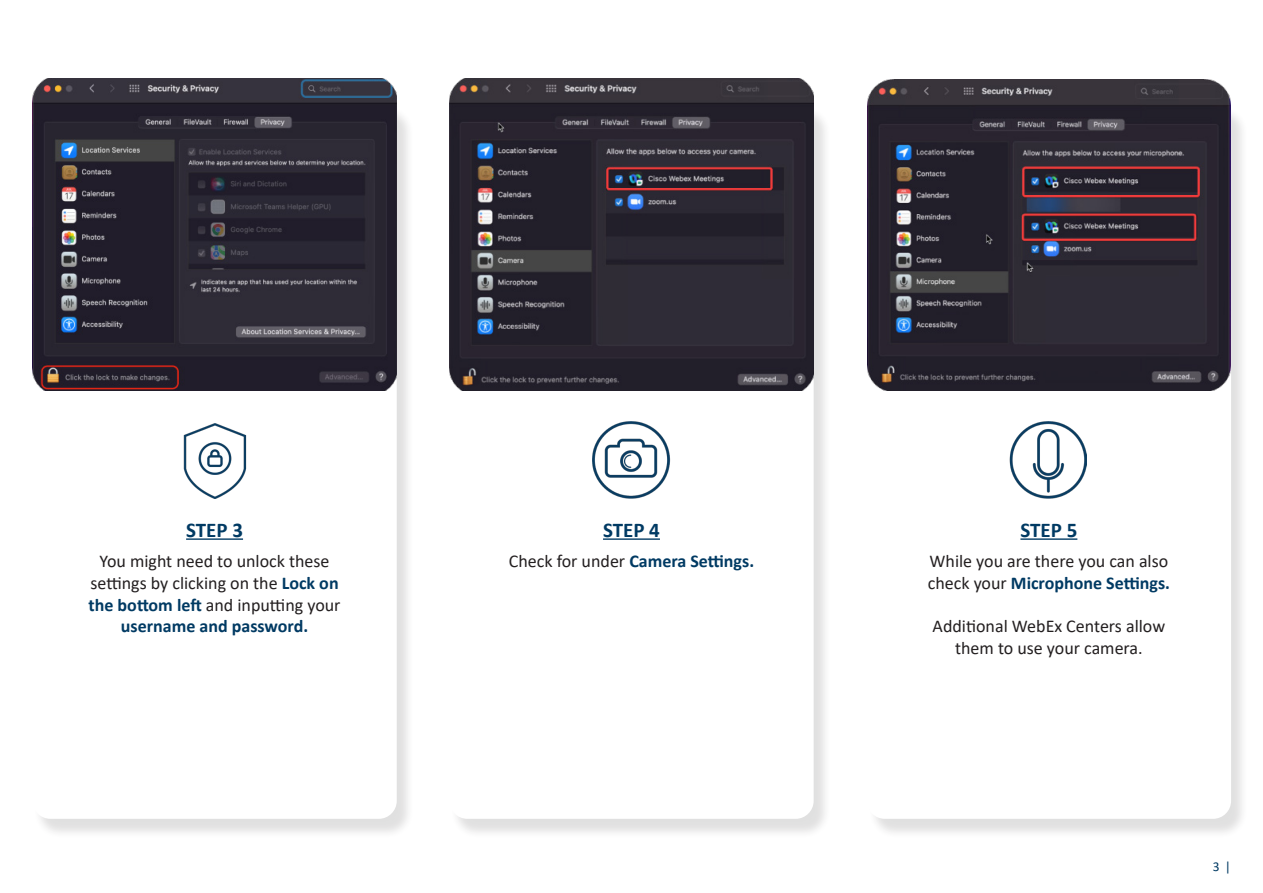
<style>
.page{position:relative;width:1263px;height:893px;background:#fff}
.page>*{position:absolute;margin:0;border:0;box-sizing:border-box;transform-origin:0 0}
.t1{font:700 21px "Calibri";color:#003a63}
.t2{font:18px/21.6px "Calibri";color:#231f20;text-align:center}
.t3{font:700 18px "Calibri";color:#003a63}
.t4{font:13.5px "Calibri";color:#003a63}
.s1{font-weight:700;color:#003a63}
.s2{font-weight:400;color:#231f20}
</style>
<div class="page">
<div style="left:450px;top:105px;width:381px;height:733px;background:#231f20;opacity:.14"></div>
<div style="left:449px;top:102px;width:365px;height:717px;background:#fff;border-radius:18px"></div>
<div style="left:868px;top:105px;width:380px;height:733px;background:#231f20;opacity:.14"></div>
<div style="left:867px;top:102px;width:364px;height:717px;background:#fff;border-radius:18px"></div>
<img style="left:1009px;top:422px;width:77px;height:77px">
<img style="left:592px;top:421px;width:79px;height:78px">
<hr style="left:603px;top:538px;width:57px;height:2px;background:#003a63">
<hr style="left:1020px;top:538px;width:57px;height:2px;background:#003a63">
<img style="left:450px;top:79px;width:364px;height:312px">
<img style="left:868px;top:79px;width:363px;height:312px">
<div style="left:34px;top:105px;width:380px;height:733px;background:#231f20;opacity:.14"></div>
<div style="left:32px;top:102px;width:365px;height:717px;background:#fff;border-radius:18px"></div>
<hr style="left:186px;top:538px;width:57px;height:2px;background:#003a63">
<img style="left:183px;top:423px;width:64px;height:76px">
<img style="left:33px;top:79px;width:364px;height:312px">
<p class="t1" style="left:186px;top:515px;width:58px">STEP 3</p>
<p class="t2" style="left:89px;top:550px;width:253px">You might need to unlock these settings by clicking on the <span class="s1">Lock on the bottom left</span> and inputting your <span class="s1">username and password.</span></p>
<p class="t1" style="left:603px;top:515px;width:58px">STEP 4</p>
<p class="t3" style="left:509px;top:548px;width:247px"><span class="s2">Check for under</span> Camera Settings.</p>
<p class="t1" style="left:1020px;top:515px;width:58px">STEP 5</p>
<p class="t2" style="left:928px;top:550px;width:244px;text-align:left">While you are there you can also check your <span class="s1">Microphone Settings.</span></p>
<p class="t2" style="left:933px;top:615px;width:234px">Additional WebEx Centers allow them to use your camera.</p>
<p class="t4" style="left:1213px;top:857px;width:20px">3 |</p>
</div>
